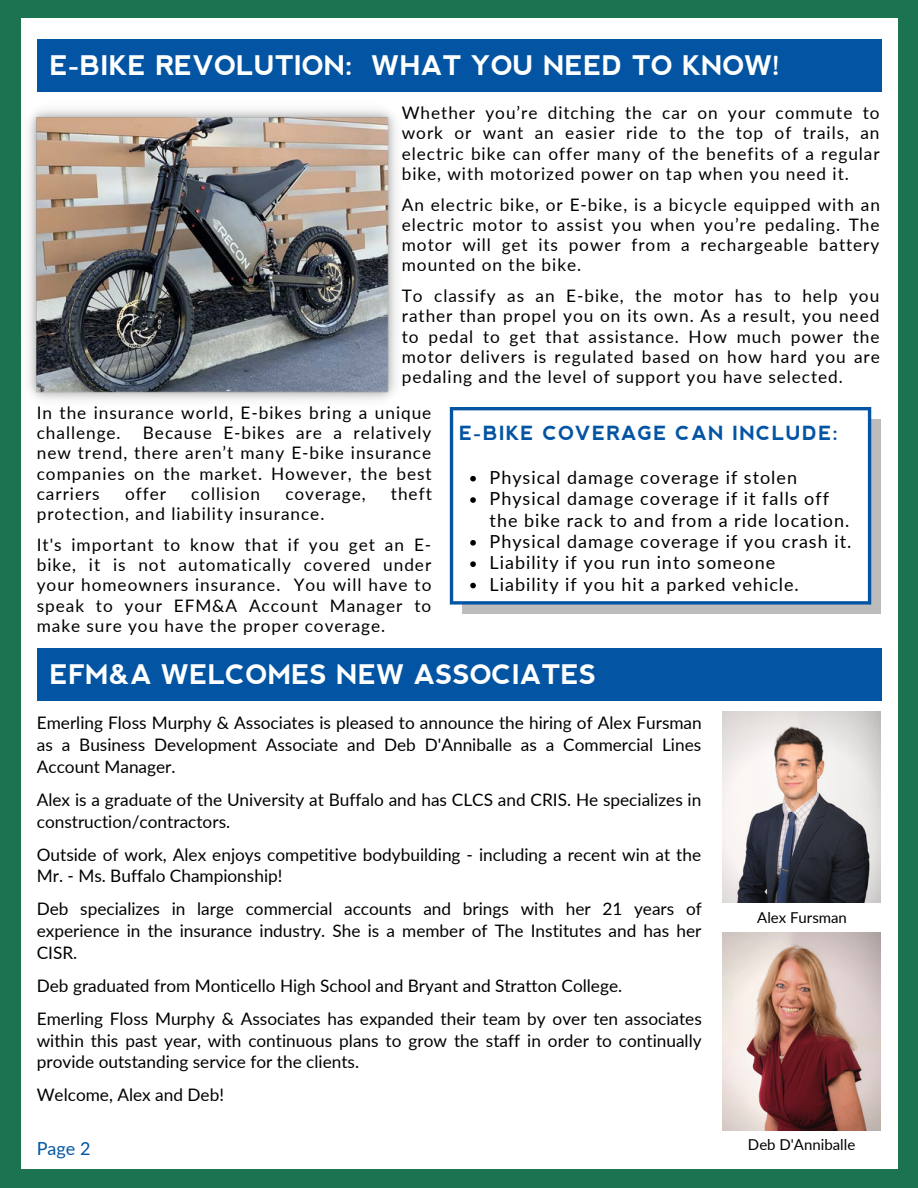
<style>
.page{position:relative;width:918px;height:1188px;background:#1b744f}
.page>*{position:absolute;margin:0;border:0;box-sizing:border-box;transform-origin:0 0}
.t1{font:700 27px "Nevis";color:#fff}
.t2{font:700 19.5px "Nevis";letter-spacing:.055em;color:#0355a3}
.t3{font:18px/21.3px "Lato";letter-spacing:.055em;color:#000}
.t4{font:18px "Lato";color:#0355a3}
.t5{font:17.25px/20.2px "Lato";color:#000;text-align:justify}
.t6{font:17.25px/20.2px "Lato";letter-spacing:.055em;color:#000}
.t7{font:15px "Lato";color:#000}
</style>
<div class="page">
<div style="left:21px;top:18px;width:876px;height:1151px;background:#fff"></div>
<div style="left:37px;top:40px;width:845px;height:52px;background:#0355a3"></div>
<img style="left:28px;top:109px;width:368px;height:291px">
<div style="left:463px;top:420px;width:418px;height:194px;background:#bcbcbc"></div>
<div style="left:450px;top:407px;width:421px;height:198px;background:#fff"></div>
<div style="left:37px;top:649px;width:845px;height:51px;background:#0355a3"></div>
<svg style="left:722px;top:932px;width:159px;height:199px;background:#b6918a"></svg>
<svg style="left:722px;top:712px;width:159px;height:191px"></svg>
<svg style="left:470px;top:476px;width:6px;height:6px"></svg>
<svg style="left:470px;top:497px;width:6px;height:6px"></svg>
<svg style="left:470px;top:540px;width:6px;height:6px"></svg>
<svg style="left:470px;top:561px;width:6px;height:6px"></svg>
<svg style="left:470px;top:583px;width:6px;height:5px"></svg>
<h1 class="t1" style="left:50px;top:51px;width:732px">E-BIKE REVOLUTION: WHAT YOU NEED TO KNOW!</h1>
<p class="t5" style="left:402px;top:102px;width:479px">Whether you’re ditching the car on your commute to work or want an easier ride to the top of trails, an electric bike can offer many of the benefits of a regular bike, with motorized power on tap when you need it.</p>
<p class="t5" style="left:402px;top:194px;width:480px">An electric bike, or E-bike, is a bicycle equipped with an electric motor to assist you when you’re pedaling. The motor will get its power from a rechargeable battery mounted on the bike.</p>
<p class="t5" style="left:402px;top:285px;width:480px">To classify as an E-bike, the motor has to help you rather than propel you on its own. As a result, you need to pedal to get that assistance. How much power the motor delivers is regulated based on how hard you are pedaling and the level of support you have selected.</p>
<p class="t6" style="left:37px;top:402px;width:396px">In the insurance world, E-bikes bring a unique challenge.</p>
<p class="t5" style="left:37px;top:422px;width:396px;text-indent:106px">Because E-bikes are a relatively new trend, there aren’t many E-bike insurance companies on the market. However, the best carriers</p>
<p class="t5" style="left:125px;top:483px;width:42px">offer</p>
<p class="t6" style="left:191px;top:483px;width:70px">collision</p>
<p class="t6" style="left:285px;top:483px;width:82px">coverage,</p>
<p class="t5" style="left:391px;top:483px;width:42px">theft</p>
<p class="t6" style="left:37px;top:498px;width:396px;line-height:30.8px">protection, and liability insurance.<br>It's important to know that if you get an E-</p>
<p class="t5" style="left:37px;top:554px;width:396px">bike, it is not automatically covered under your homeowners insurance. You will have to speak to your EFM&amp;A Account Manager to make sure you have the proper coverage.</p>
<p class="t2" style="left:459px;top:422px;width:381px">E-BIKE COVERAGE CAN INCLUDE:</p>
<p class="t3" style="left:490px;top:466px;width:363px">Physical damage coverage if stolen Physical damage coverage if it falls off the bike rack to and from a ride location.<br>Physical damage coverage if you crash it.<br>Liability if you run into someone<br>Liability if you hit a parked vehicle.</p>
<h1 class="t1" style="left:50px;top:660px;width:548px">EFM&amp;A WELCOMES NEW ASSOCIATES</h1>
<p class="t5" style="left:37px;top:712px;width:667px;line-height:21.8px">Emerling Floss Murphy &amp; Associates is pleased to announce the hiring of Alex Fursman as a Business Development Associate and Deb D'Anniballe as a Commercial Lines Account Manager.</p>
<p class="t5" style="left:37px;top:788px;width:666px;line-height:21.8px">Alex is a graduate of the University at Buffalo and has CLCS and CRIS. He specializes in construction/contractors.</p>
<p class="t5" style="left:37px;top:843px;width:666px;line-height:21.8px">Outside of work, Alex enjoys competitive bodybuilding - including a recent win at the<br>Mr. - Ms. Buffalo Championship!</p>
<p class="t5" style="left:37px;top:898px;width:667px;line-height:21.8px">Deb specializes in large commercial accounts and brings with her 21 years of experience in the insurance industry. She is a member of The Institutes and has her CISR.</p>
<p class="t5" style="left:37px;top:969px;width:667px;line-height:33px">Deb graduated from Monticello High School and Bryant and Stratton College.<br>Emerling Floss Murphy &amp; Associates has expanded their team by over ten associates</p>
<p class="t5" style="left:37px;top:1029px;width:666px;line-height:21.8px">within this past year, with continuous plans to grow the staff in order to continually provide outstanding service for the clients.</p>
<p class="t5" style="left:37px;top:1085px;width:189px">Welcome, Alex and Deb!</p>
<p class="t4" style="left:37px;top:1137px;width:55px">Page 2</p>
<p class="t7" style="left:757px;top:909px;width:91px">Alex Fursman</p>
<p class="t7" style="left:748px;top:1136px;width:109px">Deb D'Anniballe</p>
</div>
